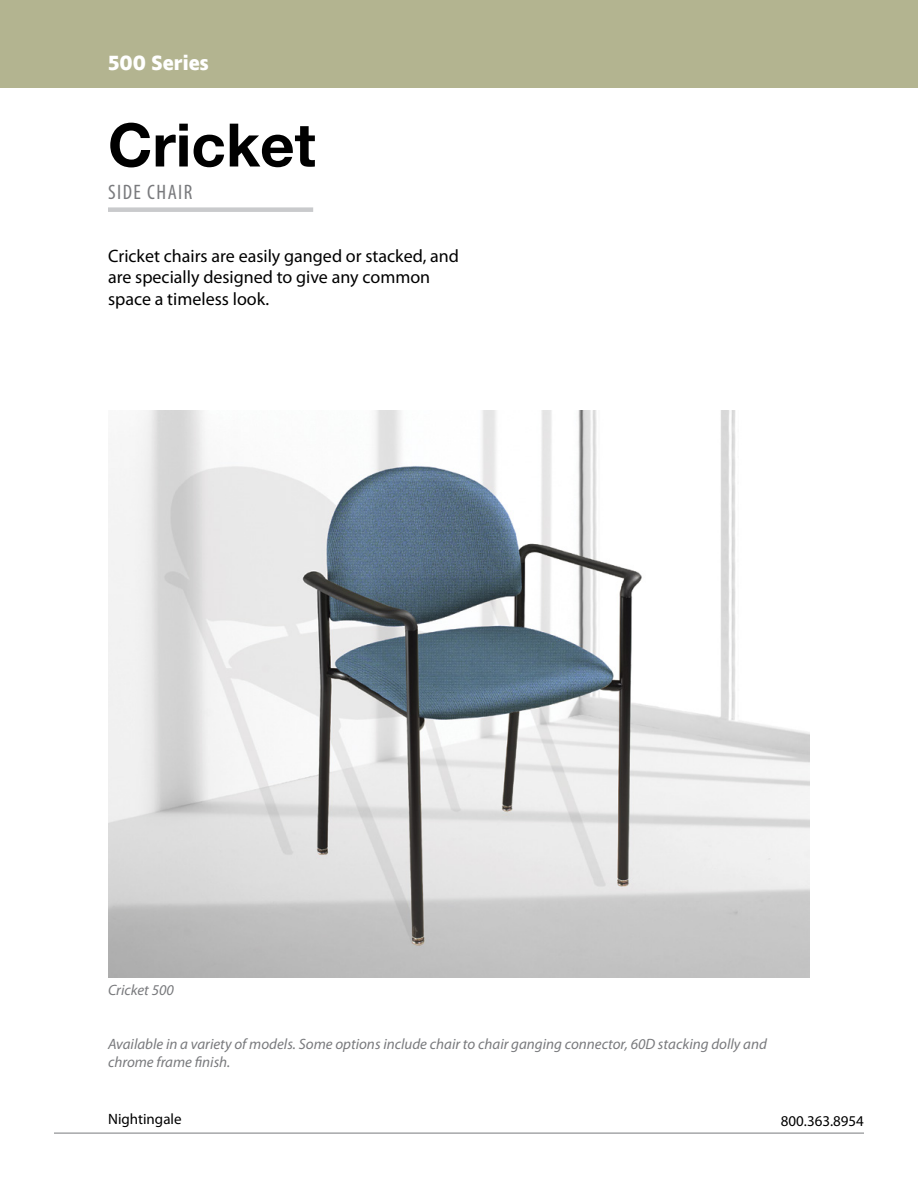
<style>
.page{position:relative;width:918px;height:1188px;background:#fff}
.page>*{position:absolute;margin:0;border:0;box-sizing:border-box;transform-origin:0 0}
.t1{font:700 60px "Helvetica Neue";color:#000}
.t2{font:700 21px "Ingra";color:#fff}
.t3{font:condensed 21px "Myriad Pro";letter-spacing:.07em;color:#797a7d}
.t4{font:18px/21.6px "Myriad Pro";color:#000}
.t5{font:italic 15px/18px "Myriad Pro";color:#797a7d}
.t6{font:15px "Myriad Pro";color:#000}
</style>
<div class="page">
<div style="left:0;top:0;width:918px;height:87px;background:#b3b490"></div>
<div style="left:108px;top:207px;width:205px;height:5px;background:#c9cacc"></div>
<img style="left:108px;top:411px;width:702px;height:566px">
<hr style="left:54px;top:1133px;width:810px;height:1px;background:#797a7d">
<h2 class="t2" style="left:108px;top:50px;width:102px">500 Series</h2>
<h1 class="t1" style="left:108px;top:108px;width:209px">Cricket</h1>
<h2 class="t3" style="left:108px;top:180px;width:86px">SIDE CHAIR</h2>
<p class="t4" style="left:108px;top:245px;width:353px">Cricket chairs are easily ganged or stacked, and are specially designed to give any common space a timeless look.</p>
<p class="t5" style="left:108px;top:980px;width:67px">Cricket 500</p>
<p class="t5" style="left:108px;top:1035px;width:661px">Available in a variety of models. Some options include chair to chair ganging connector, 60D stacking dolly and chrome frame finish.</p>
<p class="t6" style="left:108px;top:1110px;width:75px">Nightingale</p>
<p class="t6" style="left:781px;top:1112px;width:85px">800.363.8954</p>
</div>
